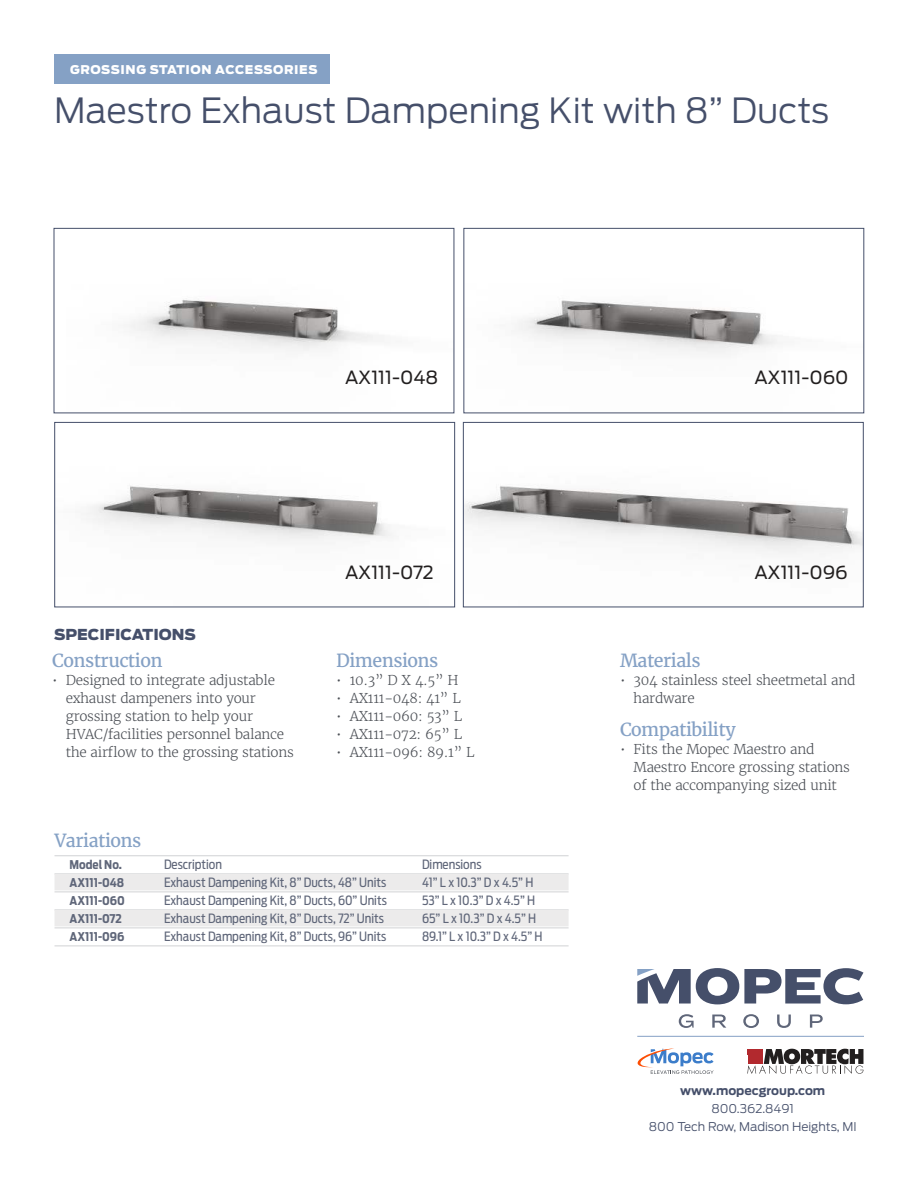
<style>
.page{position:relative;width:918px;height:1188px;background:#fff}
.page>*{position:absolute;margin:0;border:0;box-sizing:border-box;transform-origin:0 0}
.t1{font:300 34.5px "Antenna";color:#454f6a}
.t2{font:18px "Merriweather";letter-spacing:-.03em;color:#85a1c5}
.t3{font:18px "Antenna";color:#221f1f}
.t4{font:900 15px "Antenna";color:#454f6a}
.t5{font:300 13.5px/18px "Merriweather";letter-spacing:-.02em;color:#4b4f55}
.t6{font:12.75px "Antenna Cond";color:#5f6679}
.t7{font:700 12px "Antenna Cond";color:#5f6679}
.t8{font:300 12px/18px "Antenna";color:#454f6a;text-align:center}
.t9{font:900 12px "Antenna";letter-spacing:.04em;color:#fff}
.t10{font:700 12px "Antenna";color:#454f6a}
</style>
<div class="page">
<hr style="left:637px;top:1036px;width:227px;height:1px;background:#85a1c5">
<svg style="left:747px;top:1049px;width:116px;height:25px"></svg>
<div style="left:54px;top:54px;width:275px;height:29px;background:#85a1c5"></div>
<img style="left:129px;top:299px;width:244px;height:52px">
<div style="left:54px;top:228px;width:400px;height:185px;border:1px solid #454f6a"></div>
<svg style="left:679px;top:1014px;width:15px;height:14px"></svg>
<svg style="left:712px;top:1015px;width:14px;height:13px"></svg>
<svg style="left:743px;top:1014px;width:16px;height:14px"></svg>
<svg style="left:777px;top:1015px;width:14px;height:13px"></svg>
<svg style="left:810px;top:1015px;width:13px;height:13px"></svg>
<svg style="left:637px;top:968px;width:226px;height:36px"></svg>
<svg style="left:637px;top:1048px;width:77px;height:26px"></svg>
<hr style="left:55px;top:856px;width:514px;height:1px;background:#d1d2d4">
<div style="left:55px;top:874px;width:514px;height:16px;background:#ecebeb"></div>
<hr style="left:55px;top:892px;width:514px;height:1px;background:#d1d2d4">
<div style="left:55px;top:910px;width:514px;height:16px;background:#ecebeb"></div>
<hr style="left:55px;top:928px;width:514px;height:1px;background:#d1d2d4">
<hr style="left:55px;top:946px;width:514px;height:1px;background:#d1d2d4">
<img style="left:86px;top:486px;width:306px;height:56px">
<div style="left:55px;top:422px;width:400px;height:185px;border:1px solid #454f6a"></div>
<img style="left:518px;top:300px;width:260px;height:54px">
<div style="left:464px;top:228px;width:400px;height:185px;border:1px solid #454f6a"></div>
<img style="left:465px;top:486px;width:396px;height:68px">
<div style="left:463px;top:422px;width:400px;height:185px;border:1px solid #454f6a"></div>
<p class="t9" style="left:70px;top:62px;width:249px">GROSSING STATION ACCESSORIES</p>
<h1 class="t1" style="left:54px;top:97px;width:777px">Maestro Exhaust Dampening Kit with 8” Ducts</h1>
<h2 class="t3" style="left:345px;top:367px;width:95px">AX111-048</h2>
<h2 class="t3" style="left:754px;top:367px;width:96px">AX111-060</h2>
<p class="t4" style="left:54px;top:626px;width:143px">SPECIFICATIONS</p>
<h2 class="t2" style="left:52px;top:652px;width:112px">Construction</h2>
<p class="t5" style="left:66px;top:672px;width:230px;text-indent:-14px">• Designed to integrate adjustable exhaust dampeners into your grossing station to help your HVAC/facilities personnel balance the airflow to the grossing stations</p>
<h2 class="t3" style="left:345px;top:562px;width:90px">AX111-072</h2>
<h2 class="t3" style="left:754px;top:562px;width:95px">AX111-096</h2>
<h2 class="t2" style="left:336px;top:652px;width:104px">Dimensions</h2>
<p class="t5" style="left:336px;top:672px;width:124px">• 10.3” D X 4.5” H</p>
<p class="t5" style="left:336px;top:690px;width:126px">• AX111-048: 41” L</p>
<p class="t5" style="left:336px;top:708px;width:128px">• AX111-060: 53” L</p>
<p class="t5" style="left:336px;top:726px;width:128px">• AX111-072: 65” L</p>
<p class="t5" style="left:336px;top:744px;width:140px">• AX111-096: 89.1” L</p>
<h2 class="t2" style="left:620px;top:652px;width:82px">Materials</h2>
<p class="t5" style="left:634px;top:672px;width:224px;text-indent:-14px">• 304 stainless steel sheetmetal and hardware</p>
<h2 class="t2" style="left:620px;top:721px;width:117px">Compatibility</h2>
<p class="t5" style="left:634px;top:741px;width:218px;text-indent:-14px">• Fits the Mopec Maestro and<br>Maestro Encore grossing stations of the accompanying sized unit</p>
<h2 class="t2" style="left:55px;top:832px;width:88px">Variations</h2>
<p class="t7" style="left:70px;top:858px;width:54px">Model No.</p>
<p class="t6" style="left:164px;top:859px;width:60px">Description</p>
<p class="t6" style="left:422px;top:859px;width:61px">Dimensions</p>
<p class="t7" style="left:70px;top:876px;width:56px">AX111-048</p>
<p class="t6" style="left:164px;top:877px;width:224px">Exhaust Dampening Kit, 8” Ducts, 48” Units</p>
<p class="t6" style="left:422px;top:877px;width:113px">41” L x 10.3” D x 4.5” H</p>
<p class="t7" style="left:70px;top:894px;width:57px">AX111-060</p>
<p class="t6" style="left:164px;top:895px;width:224px">Exhaust Dampening Kit, 8” Ducts, 60” Units</p>
<p class="t6" style="left:422px;top:895px;width:115px">53” L x 10.3” D x 4.5” H</p>
<p class="t7" style="left:70px;top:912px;width:54px">AX111-072</p>
<p class="t6" style="left:164px;top:913px;width:222px">Exhaust Dampening Kit, 8” Ducts, 72” Units</p>
<p class="t6" style="left:422px;top:913px;width:116px">65” L x 10.3” D x 4.5” H</p>
<p class="t7" style="left:70px;top:930px;width:57px">AX111-096</p>
<p class="t6" style="left:164px;top:931px;width:224px">Exhaust Dampening Kit, 8” Ducts, 96” Units</p>
<p class="t6" style="left:422px;top:931px;width:122px">89.1” L x 10.3” D x 4.5” H</p>
<p class="t10" style="left:680px;top:1088px;width:147px">www.mopecgroup.com</p>
<p class="t8" style="left:649px;top:1101px;width:210px">800.362.8491<br>800 Tech Row, Madison Heights, MI</p>
</div>
